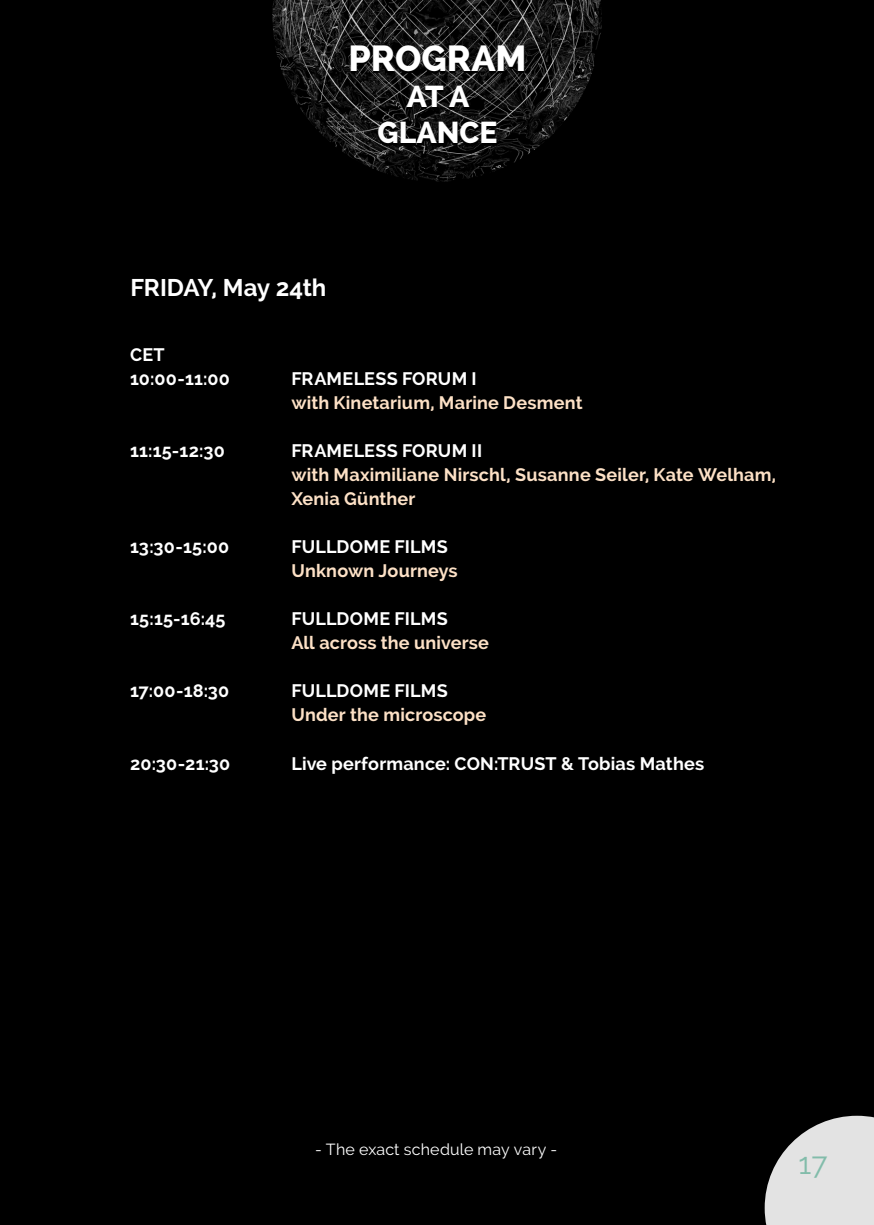
<style>
.page{position:relative;width:874px;height:1225px;background:#fff}
.page>*{position:absolute;margin:0;border:0;box-sizing:border-box;transform-origin:0 0}
.t1{font:800 36px "Raleway";color:#fff}
.t2{font:800 30px "Raleway";color:#fff}
.t3{font:30px "Raleway";color:#82bcaa}
.Program_Overv_Day{font:700 24px "Raleway";letter-spacing:-.01em;color:#fff}
.Program_Overv_txt{font:700 18px "Raleway";letter-spacing:.01em;color:#fff}
.Program_Overv_txt-2{font:700 18px/24px "Raleway";letter-spacing:.01em;color:#fde1c6}
.Program_Overv_txt-3{font:16px "Raleway";letter-spacing:.01em;color:#fff}
</style>
<div class="page">
<div style="left:0;top:0;width:17px;height:1225px;background:#000"></div>
<div style="left:17px;top:0;width:856px;height:1225px;background:#000"></div>
<svg style="left:764px;top:1115px;width:109px;height:110px"></svg>
<img style="left:272px;top:0;width:329px;height:182px">
<div style="left:351px;top:47px;width:173px;height:99px;background:#000;opacity:.98"></div>
<p class="t1" style="left:348px;top:38px;width:179px">PROGRAM</p>
<p class="t2" style="left:406px;top:79px;width:64px">AT A</p>
<p class="t2" style="left:377px;top:115px;width:121px">GLANCE</p>
<p class="Program_Overv_Day" style="left:130px;top:274px;width:197px">FRIDAY, May 24th</p>
<p class="Program_Overv_txt" style="left:130px;top:345px;width:36px">CET</p>
<p class="Program_Overv_txt" style="left:130px;top:369px;width:101px">10:00-11:00</p>
<p class="Program_Overv_txt" style="left:130px;top:441px;width:96px">11:15-12:30</p>
<p class="Program_Overv_txt" style="left:130px;top:537px;width:100px">13:30-15:00</p>
<p class="Program_Overv_txt" style="left:130px;top:609px;width:97px">15:15-16:45</p>
<p class="Program_Overv_txt" style="left:130px;top:681px;width:101px">17:00-18:30</p>
<p class="Program_Overv_txt" style="left:130px;top:753px;width:102px">20:30-21:30</p>
<p class="Program_Overv_txt" style="left:291px;top:369px;width:187px">FRAMELESS FORUM I</p>
<p class="Program_Overv_txt-2" style="left:291px;top:391px;width:292px">with Kinetarium, Marine Desment</p>
<p class="Program_Overv_txt" style="left:291px;top:441px;width:192px">FRAMELESS FORUM II</p>
<p class="Program_Overv_txt-2" style="left:291px;top:463px;width:486px">with Maximiliane Nirschl, Susanne Seiler, Kate Welham,<br>Xenia Günther</p>
<p class="Program_Overv_txt" style="left:291px;top:537px;width:158px">FULLDOME FILMS</p>
<p class="Program_Overv_txt-2" style="left:291px;top:559px;width:168px">Unknown Journeys</p>
<p class="Program_Overv_txt" style="left:291px;top:609px;width:158px">FULLDOME FILMS</p>
<p class="Program_Overv_txt-2" style="left:291px;top:631px;width:199px">All across the universe</p>
<p class="Program_Overv_txt" style="left:291px;top:681px;width:158px">FULLDOME FILMS</p>
<p class="Program_Overv_txt-2" style="left:291px;top:703px;width:196px">Under the microscope</p>
<p class="Program_Overv_txt" style="left:291px;top:753px;width:414px">Live performance: CON:TRUST &amp; Tobias Mathes</p>
<p class="Program_Overv_txt-3" style="left:315px;top:1140px;width:243px">- The exact schedule may vary -</p>
<h2 class="t3" style="left:798px;top:1145px;width:31px">17</h2>
</div>
